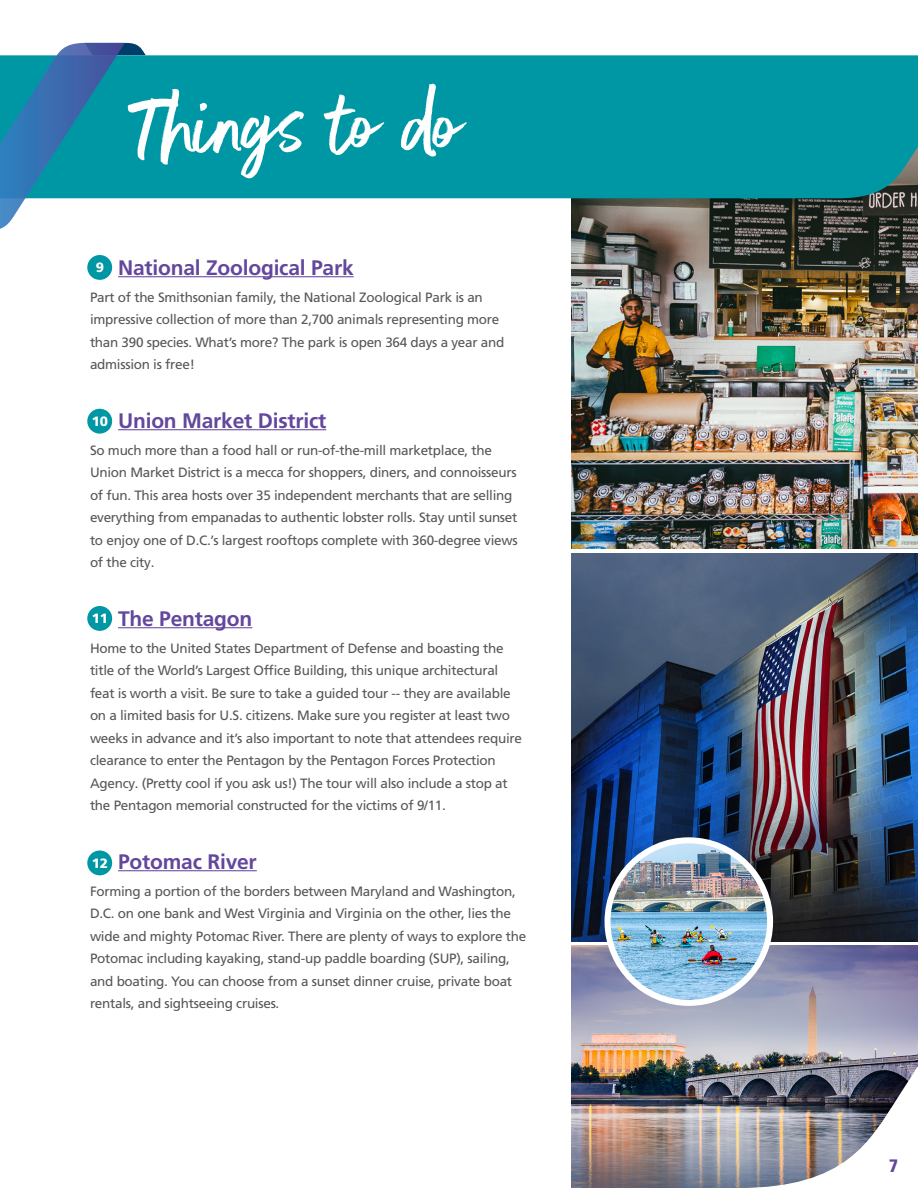
<style>
.page{position:relative;width:918px;height:1188px;background:#fff}
.page>*{position:absolute;margin:0;border:0;box-sizing:border-box;transform-origin:0 0}
.City_Guide_-_Section{font:105px "Better Times";letter-spacing:-.01em;color:#fff}
.City_Guide_-_Attract{font:700 21px "Frutiger LT Pro";letter-spacing:-.01em;color:#63479d}
.t1{font:900 condensed 18px "Frutiger LT Pro";color:#63479d}
.City_Guide_-_Attract-2{font:13.5px/22.5px "Frutiger LT Pro";letter-spacing:-.02em;color:#565759}
.CityGuide_-_Bullet_C{font:900 13.5px "Frutiger LT Pro";color:#fff}
</style>
<div class="page">
<img style="left:571px;top:198px;width:347px;height:351px">
<img style="left:571px;top:554px;width:347px;height:387px">
<img style="left:571px;top:946px;width:347px;height:242px">
<img style="left:608px;top:840px;width:162px;height:163px;border-radius:81px">
<div style="left:605px;top:837px;width:168px;height:169px;border:6px solid #fff;border-radius:50%"></div>
<div style="left:146px;top:55px;width:772px;height:143px;background:#0097a4"></div>
<svg style="left:0;top:43px;width:146px;height:186px"></svg>
<img style="left:740px;top:1036px;width:178px;height:152px">
<hr style="left:118px;top:276px;width:236px;height:1px;background:#63479d">
<hr style="left:118px;top:429px;width:208px;height:1px;background:#63479d">
<hr style="left:118px;top:627px;width:134px;height:1px;background:#63479d">
<hr style="left:118px;top:870px;width:139px;height:1px;background:#63479d">
<div style="left:87px;top:409px;width:25px;height:25px;background:#0097a4;border-radius:50%"></div>
<div style="left:87px;top:606px;width:25px;height:25px;background:#0097a4;border-radius:50%"></div>
<div style="left:87px;top:255px;width:25px;height:25px;background:#0097a4;border-radius:50%"></div>
<div style="left:87px;top:851px;width:25px;height:24px;background:#0097a4;border-radius:50%"></div>
<p class="City_Guide_-_Section" style="left:130px;top:68px;width:335px">Things to do</p>
<p class="City_Guide_-_Attract" style="left:118px;top:255px;width:237px">National Zoological Park</p>
<p class="City_Guide_-_Attract-2" style="left:90px;top:286px;width:416px">Part of the Smithsonian family, the National Zoological Park is an impressive collection of more than 2,700 animals representing more than 390 species. What’s more? The park is open 364 days a year and admission is free!</p>
<p class="CityGuide_-_Bullet_C" style="left:96px;top:259px;width:10px">9</p>
<p class="City_Guide_-_Attract" style="left:118px;top:408px;width:210px">Union Market District</p>
<p class="City_Guide_-_Attract-2" style="left:90px;top:439px;width:429px">So much more than a food hall or run-of-the-mill marketplace, the Union Market District is a mecca for shoppers, diners, and connoisseurs of fun. This area hosts over 35 independent merchants that are selling everything from empanadas to authentic lobster rolls. Stay until sunset to enjoy one of D.C.’s largest rooftops complete with 360-degree views of the city.</p>
<p class="City_Guide_-_Attract" style="left:118px;top:606px;width:136px">The Pentagon</p>
<p class="City_Guide_-_Attract-2" style="left:90px;top:637px;width:433px">Home to the United States Department of Defense and boasting the title of the World’s Largest Office Building, this unique architectural feat is worth a visit. Be sure to take a guided tour -- they are available on a limited basis for U.S. citizens. Make sure you register at least two weeks in advance and it’s also important to note that attendees require clearance to enter the Pentagon by the Pentagon Forces Protection Agency. (Pretty cool if you ask us!) The tour will also include a stop at the Pentagon memorial constructed for the victims of 9/11.</p>
<p class="CityGuide_-_Bullet_C" style="left:92px;top:413px;width:18px">10</p>
<p class="CityGuide_-_Bullet_C" style="left:92px;top:610px;width:18px">11</p>
<p class="City_Guide_-_Attract" style="left:118px;top:849px;width:140px">Potomac River</p>
<p class="City_Guide_-_Attract-2" style="left:90px;top:880px;width:438px">Forming a portion of the borders between Maryland and Washington, D.C. on one bank and West Virginia and Virginia on the other, lies the wide and mighty Potomac River. There are plenty of ways to explore the Potomac including kayaking, stand-up paddle boarding (SUP), sailing, and boating. You can choose from a sunset dinner cruise, private boat rentals, and sightseeing cruises.</p>
<p class="CityGuide_-_Bullet_C" style="left:92px;top:855px;width:18px">12</p>
<p class="t1" style="left:889px;top:1155px;width:11px">7</p>
</div>
